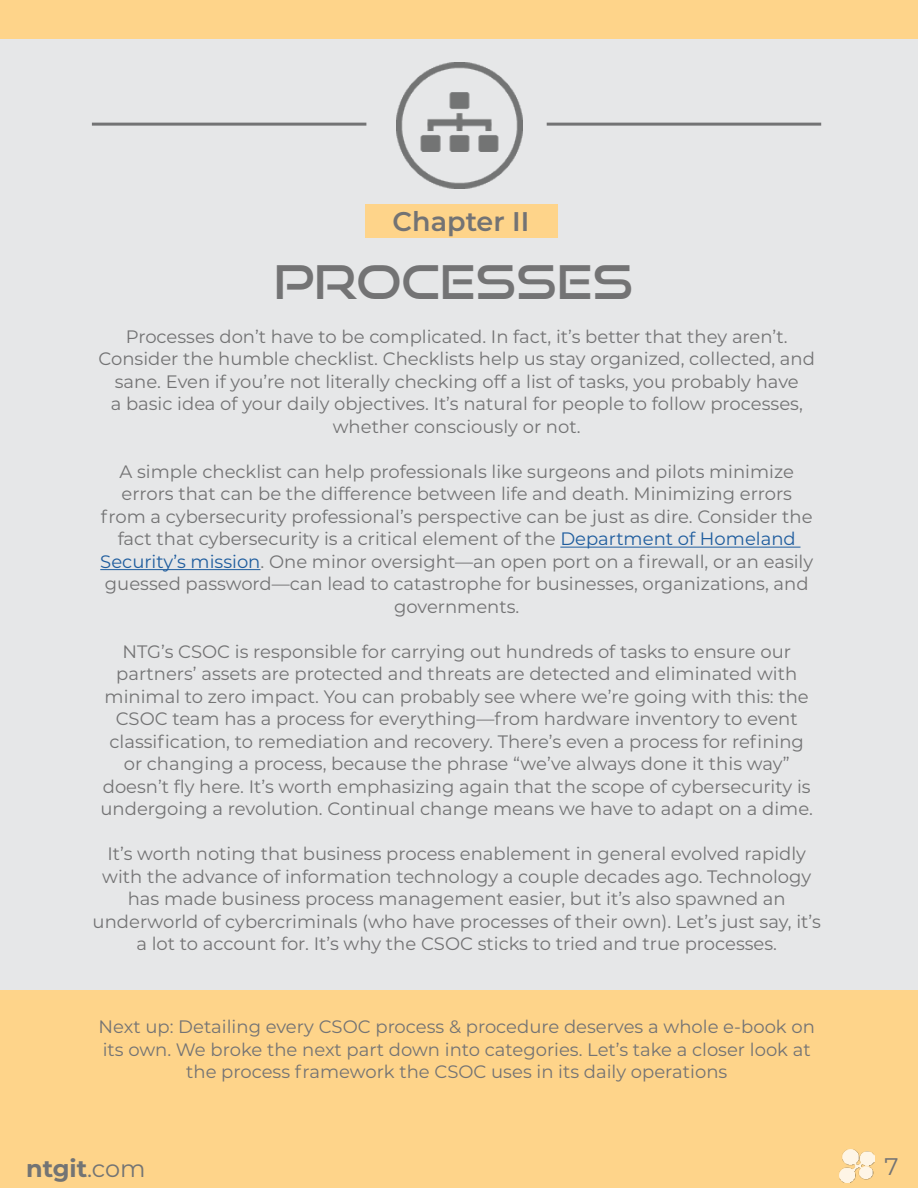
<style>
.page{position:relative;width:918px;height:1188px;background:#fff}
.page>*{position:absolute;margin:0;border:0;box-sizing:border-box;transform-origin:0 0}
.t1{font:46.5px "Good Times Rg";color:#737374}
.t2{font:600 27px "Montserrat";color:#737374}
.t3{font:700 24px "Montserrat";color:#737474}
.t4{font:24px "Montserrat";color:#737374}
.t5{font:18px/22.5px "Montserrat";color:#737374;text-align:center}
.s1{color:#1f5d9e}
.s2{font-weight:400}
</style>
<div class="page">
<div style="left:0;top:1146px;width:918px;height:42px;background:#fed48a"></div>
<img style="left:840px;top:1150px;width:35px;height:33px">
<div style="left:0;top:0;width:918px;height:42px;background:#fed48a"></div>
<div style="left:0;top:990px;width:918px;height:156px;background:#fed48a"></div>
<div style="left:0;top:40px;width:918px;height:950px;background:#e6e7e8"></div>
<hr style="left:547px;top:123px;width:274px;height:3px;background:#737374">
<hr style="left:92px;top:123px;width:274px;height:3px;background:#737374">
<div style="left:365px;top:204px;width:192px;height:34px;background:#fed48a"></div>
<hr style="left:560px;top:547px;width:241px;height:1px;background:#1f5d9e">
<hr style="left:100px;top:569px;width:160px;height:1px;background:#1f5d9e">
<img style="left:397px;top:62px;width:126px;height:126px">
<h2 class="t2" style="left:393px;top:208px;width:138px">Chapter II</h2>
<h1 class="t1" style="left:274px;top:260px;width:361px">PROCESSES</h1>
<p class="t5" style="left:99px;top:326px;width:718px">Processes don’t have to be complicated. In fact, it’s better that they aren’t.<br>Consider the humble checklist. Checklists help us stay organized, collected, and sane. Even if you’re not literally checking off a list of tasks, you probably have<br>a basic idea of your daily objectives. It’s natural for people to follow processes, whether consciously or not.</p>
<p class="t5" style="left:100px;top:461px;width:714px">A simple checklist can help professionals like surgeons and pilots minimize errors that can be the difference between life and death. Minimizing errors from a cybersecurity professional’s perspective can be just as dire. Consider the fact that cybersecurity is a critical element of the <span class="s1">Department of Homeland Security’s mission</span>. One minor oversight—an open port on a firewall, or an easily guessed password—can lead to catastrophe for businesses, organizations, and governments.</p>
<p class="t5" style="left:100px;top:641px;width:714px">NTG’s CSOC is responsible for carrying out hundreds of tasks to ensure our partners’ assets are protected and threats are detected and eliminated with minimal to zero impact. You can probably see where we’re going with this: the CSOC team has a process for everything—from hardware inventory to event classification, to remediation and recovery. There’s even a process for refining or changing a process, because the phrase “we’ve always done it this way” doesn’t fly here. It’s worth emphasizing again that the scope of cybersecurity is undergoing a revolution. Continual change means we have to adapt on a dime.</p>
<p class="t5" style="left:93px;top:843px;width:730px">It’s worth noting that business process enablement in general evolved rapidly with the advance of information technology a couple decades ago. Technology has made business process management easier, but it’s also spawned an underworld of cybercriminals (who have processes of their own). Let’s just say, it’s a lot to account for. It’s why the CSOC sticks to tried and true processes.</p>
<p class="t5" style="left:99px;top:1016px;width:718px">Next up: Detailing every CSOC process &amp; procedure deserves a whole e-book on its own. We broke the next part down into categories. Let’s take a closer look at the process framework the CSOC uses in its daily operations</p>
<h3 class="t3" style="left:26px;top:1158px;width:121px">ntgit<span class="s2">.com</span></h3>
<h3 class="t4" style="left:884px;top:1154px;width:16px">7</h3>
</div>
